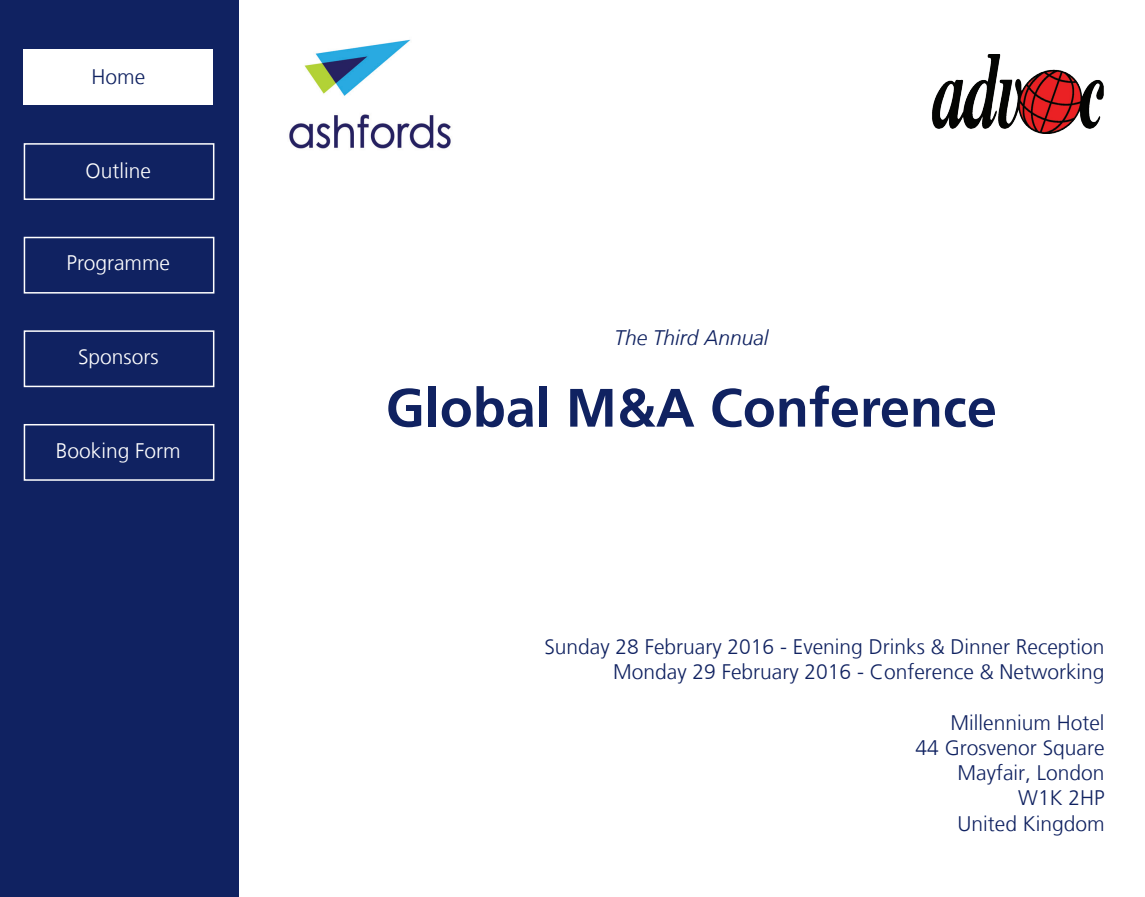
<style>
.page{position:relative;width:1145px;height:897px;background:#fff}
.page>*{position:absolute;margin:0;border:0;box-sizing:border-box;transform-origin:0 0}
.t1{font:700 54px "Frutiger LT";color:#102261}
.t2{font:300 21px "Frutiger LT";color:#102261}
.t3{font:300 21px "Frutiger LT";color:#fff}
.t4{font:italic 300 21px "Frutiger LT";color:#102261}
</style>
<div class="page">
<div style="left:0;top:0;width:238px;height:896px;background:#102261"></div>
<div style="left:24px;top:50px;width:189px;height:55px;background:#fff"></div>
<div style="left:24px;top:143px;width:190px;height:57px;background:#102261;border:2px solid #fff"></div>
<div style="left:24px;top:237px;width:190px;height:56px;background:#102261;border:2px solid #fff"></div>
<div style="left:24px;top:330px;width:190px;height:57px;background:#102261;border:2px solid #fff"></div>
<div style="left:24px;top:424px;width:190px;height:56px;background:#102261;border:2px solid #fff"></div>
<img style="left:289px;top:39px;width:162px;height:110px">
<img style="left:932px;top:54px;width:172px;height:80px">
<p class="t2" style="left:91px;top:65px;width:55px">Home</p>
<p class="t3" style="left:86px;top:158px;width:67px">Outline</p>
<p class="t3" style="left:67px;top:251px;width:105px">Programme</p>
<p class="t3" style="left:78px;top:345px;width:82px">Sponsors</p>
<p class="t3" style="left:56px;top:438px;width:126px">Booking Form</p>
<p class="t4" style="left:614px;top:325px;width:156px">The Third Annual</p>
<p class="t1" style="left:386px;top:376px;width:613px">Global M&amp;A Conference</p>
<p class="t2" style="left:544px;top:635px;width:562px">Sunday 28 February 2016 - Evening Drinks &amp; Dinner Reception</p>
<p class="t2" style="left:613px;top:660px;width:493px">Monday 29 February 2016 - Conference &amp; Networking</p>
<p class="t2" style="left:950px;top:710px;width:156px">Millennium Hotel</p>
<p class="t2" style="left:915px;top:735px;width:191px">44 Grosvenor Square</p>
<p class="t2" style="left:957px;top:761px;width:149px">Mayfair, London</p>
<p class="t2" style="left:1018px;top:786px;width:88px">W1K 2HP</p>
<p class="t2" style="left:957px;top:811px;width:149px">United Kingdom</p>
</div>
